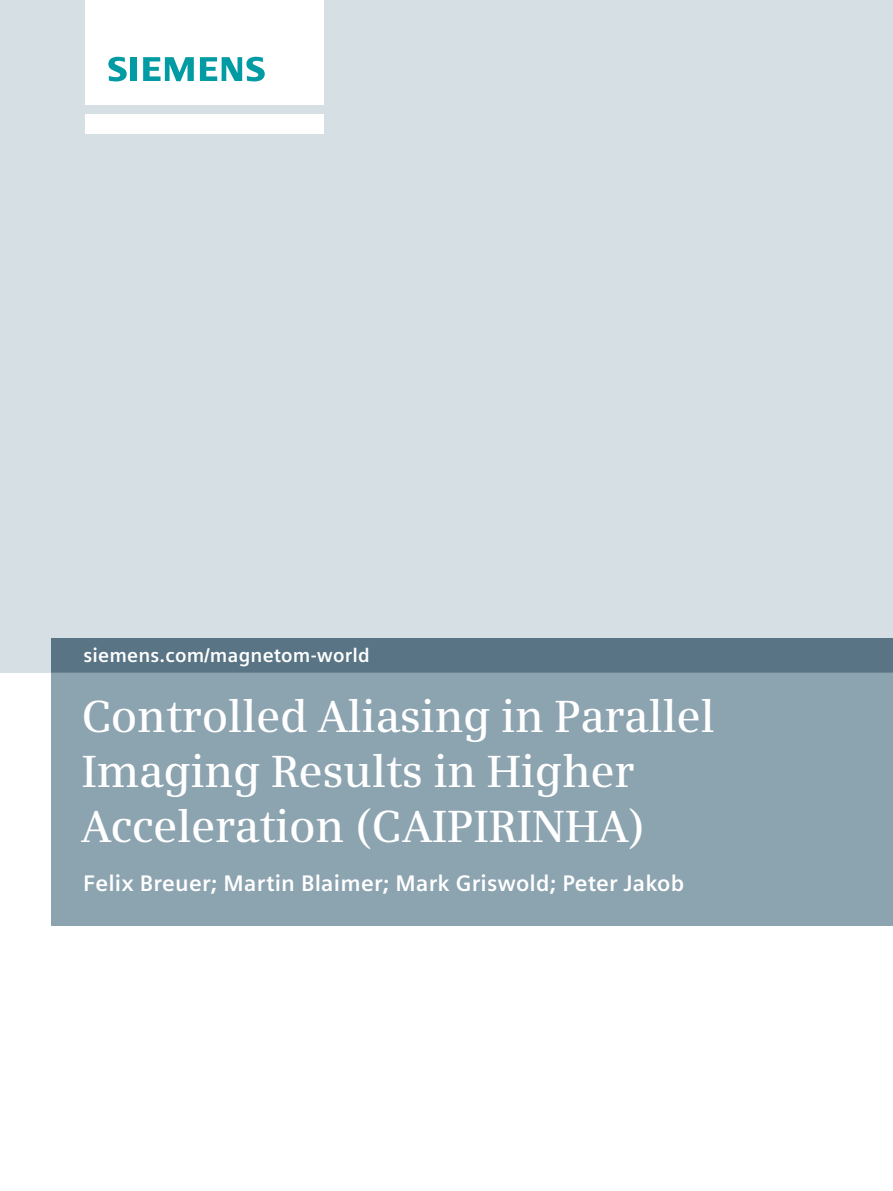
<style>
.page{position:relative;width:893px;height:1191px;background:#fff}
.page>*{position:absolute;margin:0;border:0;box-sizing:border-box;transform-origin:0 0}
.t1{font:600 45px/55.2px "Siemens Serif";letter-spacing:-.01em;color:#fff}
.t2{font:700 22.5px "Siemens Sans";letter-spacing:.01em;color:#fff}
.t3{font:700 19.5px "Siemens Sans";letter-spacing:.01em;color:#fff}
</style>
<div class="page">
<div style="left:0;top:0;width:893px;height:672px;background:#d5dfe4"></div>
<div style="left:85px;top:114px;width:238px;height:19px;background:#fff"></div>
<div style="left:85px;top:0;width:238px;height:105px;background:#fff"></div>
<svg style="left:108px;top:57px;width:19px;height:24px"></svg>
<div style="left:130px;top:57px;width:7px;height:24px;background:#009ba3"></div>
<svg style="left:143px;top:57px;width:51px;height:24px"></svg>
<svg style="left:200px;top:57px;width:65px;height:24px"></svg>
<div style="left:51px;top:672px;width:842px;height:253px;background:#8ca3b0"></div>
<div style="left:51px;top:638px;width:842px;height:34px;background:#597484"></div>
<p class="t3" style="left:83px;top:644px;width:288px">siemens.com/magnetom-world</p>
<p class="t1" style="left:82px;top:688px;width:635px">Controlled Aliasing in Parallel<br>Imaging Results in Higher<br>Acceleration (CAIPIRINHA)</p>
<p class="t2" style="left:83px;top:870px;width:603px">Felix Breuer; Martin Blaimer; Mark Griswold; Peter Jakob</p>
</div>
